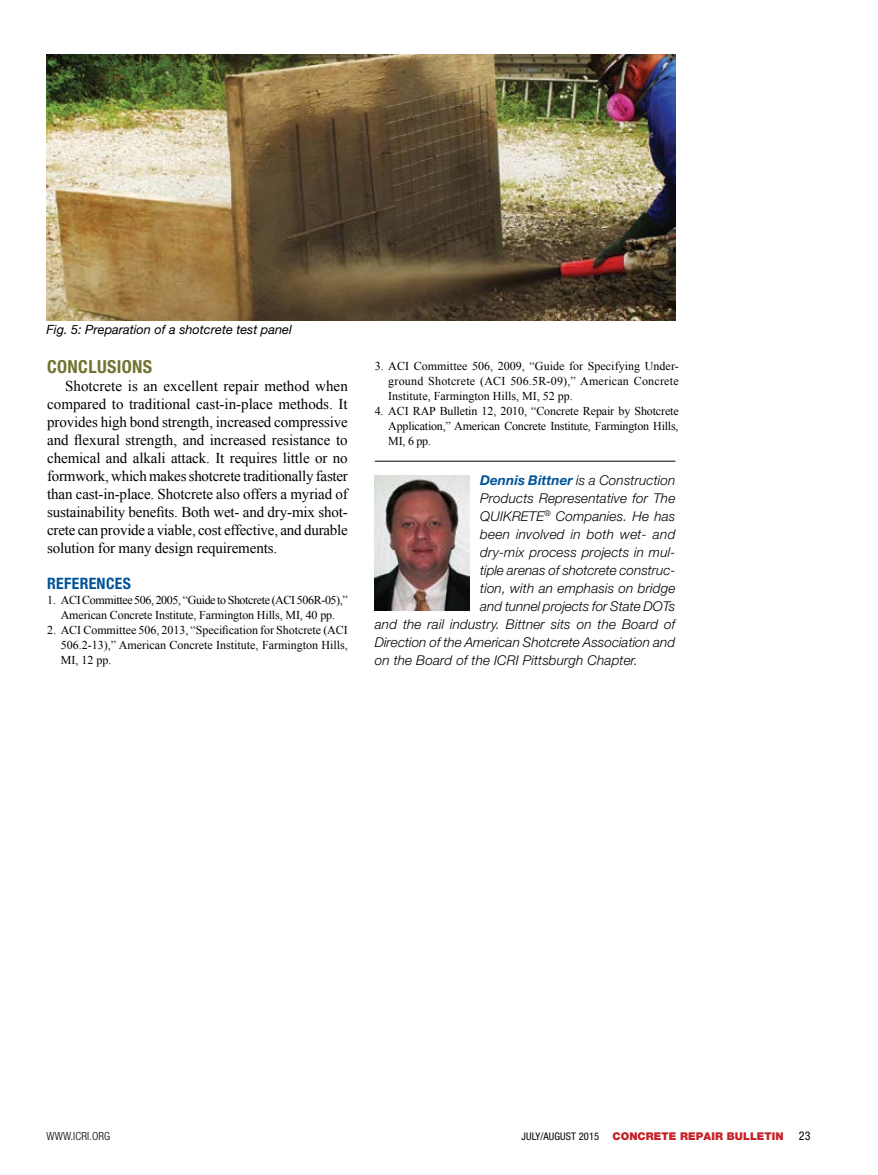
<style>
.page{position:relative;width:878px;height:1175px;background:#fff}
.page>*{position:absolute;margin:0;border:0;box-sizing:border-box;transform-origin:0 0}
.t1{font:700 condensed 18px "Helvetica Neue LT Std";letter-spacing:.02em;color:#717430}
.t2{font:700 condensed 15.75px "Helvetica Neue LT Std";letter-spacing:.02em;color:#00539b}
.t3{font:15px/18px "Times New Roman";letter-spacing:-.01em;color:#000;text-align:justify}
.t4{font:italic 300 13.5px "Helvetica Neue LT Std";letter-spacing:.01em;color:#000}
.t5{font:italic 12.75px "Helvetica Neue LT Std";color:#000}
.t6{font:12px/15px "Times New Roman";letter-spacing:-.01em;color:#000;text-align:justify}
.t7{font:condensed 12px "Helvetica Neue LT Std";color:#000}
.t8{font:300 condensed 11.25px "Helvetica Neue LT Std";letter-spacing:.01em;color:#000}
.t9{font:900 10.8px "Helvetica Neue LT Std";letter-spacing:.01em;color:#c72127}
.s1{font-weight:700;color:#00539b}
.s2{font-weight:400;font-stretch:condensed;font-size:10.5px;color:#000}
</style>
<div class="page">
<img style="left:46px;top:54px;width:629px;height:266px">
<hr style="left:375px;top:461px;width:300px;height:1px;background:#000">
<img style="left:375px;top:475px;width:94px;height:135px">
<p class="t5" style="left:46px;top:321px;width:247px">Fig. 5: Preparation of a shotcrete test panel</p>
<h1 class="t1" style="left:47px;top:356px;width:106px">CONCLUSIONS</h1>
<p class="t3" style="left:47px;top:377px;width:302px;text-indent:18px">Shotcrete is an excellent repair method when compared to traditional cast-in-place methods. It provides high bond strength, increased compressive and flexural strength, and increased resistance to chemical and alkali attack. It requires little or no formwork, which makes shotcrete traditionally faster than cast-in-place. Shotcrete also offers a myriad of sustainability benefits. Both wet- and dry-mix shot&shy;crete can provide a viable, cost effective, and durable solution for many design requirements.</p>
<h2 class="t2" style="left:47px;top:574px;width:85px">REFERENCES</h2>
<p class="t6" style="left:47px;top:592px;width:302px;text-align:center">1. ACI Committee 506, 2005, “Guide to Shotcrete (ACI 506R-05),”<br>American Concrete Institute, Farmington Hills, MI, 40 pp.</p>
<p class="t6" style="left:61px;top:622px;width:289px;text-indent:-14px">2. ACI Committee 506, 2013, “Specification for Shotcrete (ACI 506.2-13),” American Concrete Institute, Farmington Hills, MI, 12 pp.</p>
<p class="t6" style="left:388px;top:358px;width:292px;text-indent:-14px">3. ACI Committee 506, 2009, “Guide for Specifying Under&shy;ground Shotcrete (ACI 506.5R-09),” American Concrete Institute, Farmington Hills, MI, 52 pp.</p>
<p class="t6" style="left:388px;top:403px;width:292px;text-indent:-14px">4. ACI RAP Bulletin 12, 2010, “Concrete Repair by Shotcrete Application,” American Concrete Institute, Farmington Hills, MI, 6 pp.</p>
<p class="t4" style="left:480px;top:472px;width:197px"><span class="s1">Dennis Bittner</span> is a Construction</p>
<p class="t4" style="left:480px;top:490px;width:197px">Products Representative for The</p>
<p class="t4" style="left:480px;top:508px;width:197px">QUIKRETE<sup>®</sup> Companies. He has</p>
<p class="t4" style="left:480px;top:526px;width:197px">been involved in both wet- and</p>
<p class="t4" style="left:480px;top:544px;width:197px">dry-mix process projects in mul-</p>
<p class="t4" style="left:480px;top:562px;width:197px">tiple arenas of shotcrete construc-</p>
<p class="t4" style="left:480px;top:580px;width:197px">tion, with an emphasis on bridge</p>
<p class="t4" style="left:480px;top:598px;width:197px">and tunnel projects for State DOTs</p>
<p class="t4" style="left:375px;top:616px;width:302px">and the rail industry. Bittner sits on the Board of</p>
<p class="t4" style="left:375px;top:634px;width:302px">Direction of the American Shotcrete Association and</p>
<p class="t4" style="left:375px;top:652px;width:264px">on the Board of the ICRI Pittsburgh Chapter.</p>
<p class="t8" style="left:46px;top:1129px;width:65px">WWW.ICRI.ORG</p>
<p class="t9" style="left:521px;top:1130px;width:263px"><span class="s2">JULY/AUGUST 2015</span> CONCRETE REPAIR BULLETIN</p>
<p class="t7" style="left:798px;top:1129px;width:13px">23</p>
</div>
